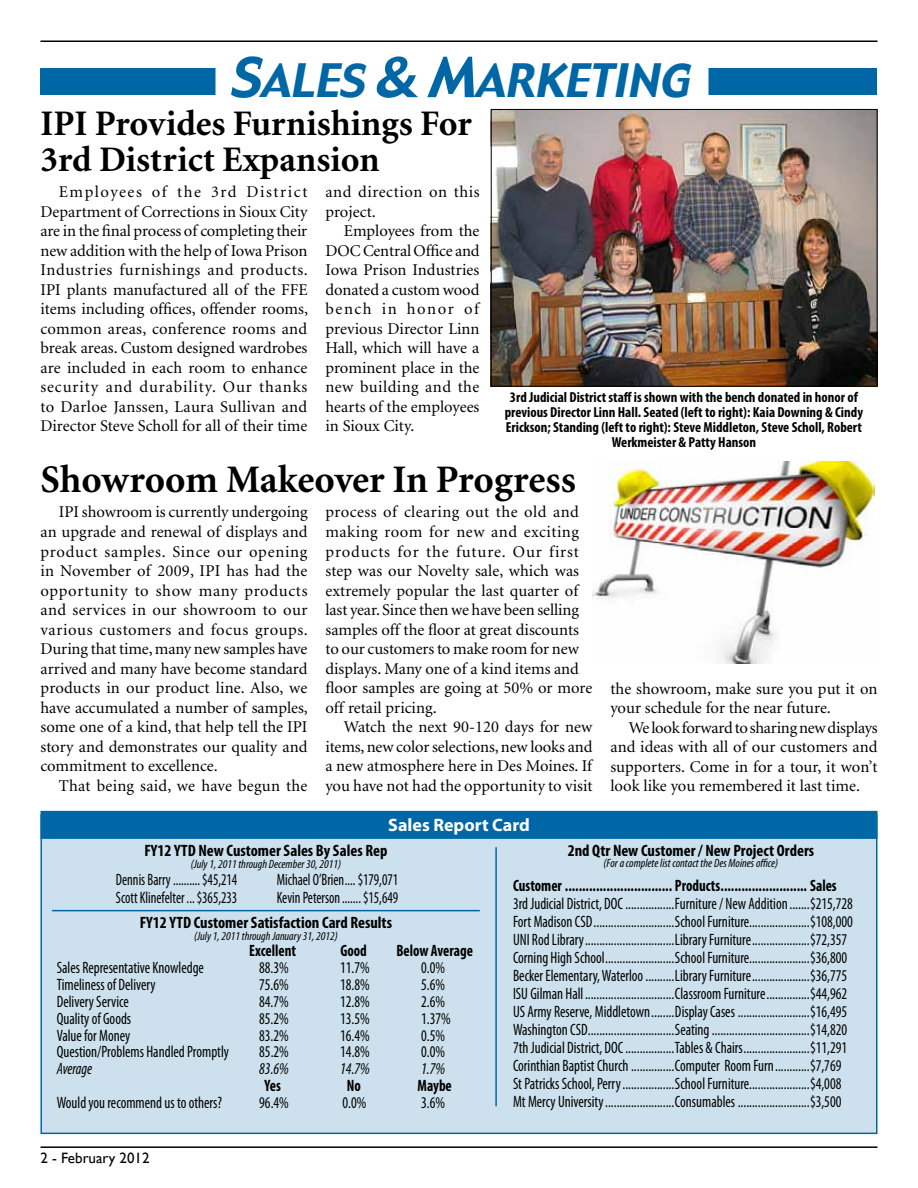
<style>
.page{position:relative;width:918px;height:1188px;background:#fff}
.page>*{position:absolute;margin:0;border:0;box-sizing:border-box;transform-origin:0 0}
.t1{font:italic 45px "Gadget";color:#0067a6}
.t2{font:700 39px "Minion";letter-spacing:-.005em;color:#000}
.t3{font:700 36px/36px "Minion";color:#000}
.t4{font:700 18px "Myriad";color:#fff}
.t5{font:16.5px/19.5px "Minion";color:#000;text-align:justify}
.t6{font:condensed 16.5px/18px "Myriad Pro";color:#000;scale:.9 1}
.t7{font:700 condensed 16.5px "Myriad Pro";color:#000;scale:.9 1}
.t8{font:condensed 16.5px/18px "Myriad Pro";color:#000;scale:.85 1}
.t9{font:700 condensed 16.5px "Myriad Pro";color:#000}
.t10{font:16.5px/19.5px "Minion";letter-spacing:.03em;color:#000}
.t11{font:italic condensed 16.5px "Myriad Pro";color:#000;scale:.9 1}
.t12{font:15px "Gill Sans";color:#000}
.t13{font:700 condensed 14.55px/15px "Myriad Pro";color:#000;text-align:center}
.t14{font:italic condensed 12px "Myriad Pro";color:#000}
.s1{font-size:54px}
</style>
<div class="page">
<hr style="left:40px;top:1146px;width:838px;height:2px;background:#000">
<hr style="left:40px;top:40px;width:838px;height:2px;background:#000">
<img style="left:493px;top:111px;width:383px;height:274px">
<div style="left:491px;top:109px;width:387px;height:278px;border:1px solid #000"></div>
<img style="left:592px;top:461px;width:283px;height:203px">
<div style="left:40px;top:815px;width:838px;height:319px;background:#cce1ed;border:2px solid #0067a6"></div>
<div style="left:40px;top:811px;width:838px;height:28px;background:#0067a6;border:2px solid #0067a6"></div>
<hr style="left:495px;top:847px;width:2px;height:259px;background:#0067a6">
<hr style="left:52px;top:910px;width:428px;height:1px;background:#0067a6">
<div style="left:40px;top:68px;width:838px;height:27px;background:#0067a6"></div>
<div style="left:216px;top:66px;width:492px;height:30px;background:#fff"></div>
<h1 class="t1" style="left:229px;top:52px;width:472px"><span class="s1">S</span>ALES <span class="s1">&amp; M</span>ARKETING</h1>
<h3 class="t3" style="left:40px;top:107px;width:433px">IPI Provides Furnishings For<br>3rd District Expansion</h3>
<p class="t5" style="left:40px;top:183px;width:269px;text-indent:18px">Employees of the 3rd District Department of Corrections in Sioux City are in the final process of completing their new addition with the help of Iowa Prison Industries furnishings and products.<br>IPI plants manufactured all of the FFE items including offices, offender rooms, common areas, conference rooms and break areas. Custom designed wardrobes are included in each room to enhance security and durability. Our thanks to Darloe Janssen, Laura Sullivan and Director Steve Scholl for all of their time</p>
<p class="t10" style="left:325px;top:183px;width:156px">and direction on this project.</p>
<p class="t5" style="left:325px;top:222px;width:156px;text-indent:18px">Employees from the DOC Central Office and Iowa Prison Industries donated a custom wood bench in honor of previous Director Linn Hall, which will have a prominent place in the new building and the hearts of the employees in Sioux City.</p>
<p class="t13" style="left:505px;top:390px;width:360px">3rd Judicial District staff is shown with the bench donated in honor of previous Director Linn Hall. Seated (left to right): Kaia Downing &amp; Cindy Erickson; Standing (left to right): Steve Middleton, Steve Scholl, Robert Werkmeister &amp; Patty Hanson</p>
<h2 class="t2" style="left:40px;top:459px;width:537px">Showroom Makeover In Progress</h2>
<p class="t5" style="left:40px;top:503px;width:269px;text-indent:18px">IPI showroom is currently undergoing an upgrade and renewal of displays and product samples. Since our opening in November of 2009, IPI has had the opportunity to show many products and services in our showroom to our various customers and focus groups.<br>During that time, many new samples have arrived and many have become standard products in our product line. Also, we have accumulated a number of samples, some one of a kind, that help tell the IPI story and demonstrates our quality and commitment to excellence.</p>
<p class="t5" style="left:59px;top:776px;width:250px">That being said, we have begun the</p>
<p class="t5" style="left:326px;top:503px;width:268px;text-align:left">process of clearing out the old and making room for new and exciting products for the future. Our first step was our Novelty sale, which was extremely popular the last quarter of last year. Since then we have been selling samples off the floor at great discounts to our customers to make room for new displays. Many one of a kind items and floor samples are going at 50% or more off retail pricing.</p>
<p class="t5" style="left:326px;top:718px;width:269px;text-indent:18px">Watch the next 90-120 days for new items, new color selections, new looks and a new atmosphere here in Des Moines. If you have not had the opportunity to visit</p>
<p class="t4" style="left:388px;top:816px;width:143px">Sales Report Card</p>
<p class="t5" style="left:611px;top:679px;width:269px">the showroom, make sure you put it on your schedule for the near future.</p>
<p class="t5" style="left:611px;top:718px;width:269px;text-indent:18px">We look forward to sharing new displays and ideas with all of our customers and supporters. Come in for a tour, it won’t look like you remembered it last time.</p>
<p class="t9" style="left:144px;top:840px;width:244px">FY12 YTD New Customer Sales By Sales Rep</p>
<p class="t14" style="left:191px;top:857px;width:152px">(July 1, 2011 through December 30, 2011)</p>
<p class="t8" style="left:116px;top:870px;width:144px">Dennis Barry ..........$45,214<br>Scott Klinefelter ...$365,233</p>
<p class="t8" style="left:277px;top:870px;width:144px">Michael O’Brien....$179,071<br>Kevin Peterson .......$15,649</p>
<p class="t9" style="left:140px;top:913px;width:254px">FY12 YTD Customer Satisfaction Card Results</p>
<p class="t14" style="left:194px;top:929px;width:145px">(July 1, 2011 through January 31, 2012)</p>
<p class="t7" style="left:249px;top:940px;width:54px">Excellent</p>
<p class="t7" style="left:340px;top:940px;width:31px">Good</p>
<p class="t7" style="left:396px;top:940px;width:86px">Below Average</p>
<p class="t6" style="left:57px;top:958px;width:165px">Sales Representative Knowledge</p>
<p class="t6" style="left:259px;top:958px;width:34px">88.3%</p>
<p class="t6" style="left:340px;top:958px;width:34px">11.7%</p>
<p class="t6" style="left:421px;top:958px;width:28px">0.0%</p>
<p class="t6" style="left:57px;top:975px;width:111px">Timeliness of Delivery</p>
<p class="t6" style="left:259px;top:975px;width:34px">75.6%</p>
<p class="t6" style="left:340px;top:975px;width:34px">18.8%</p>
<p class="t6" style="left:421px;top:975px;width:28px">5.6%</p>
<p class="t6" style="left:57px;top:992px;width:82px">Delivery Service</p>
<p class="t6" style="left:259px;top:992px;width:34px">84.7%</p>
<p class="t6" style="left:340px;top:992px;width:34px">12.8%</p>
<p class="t6" style="left:421px;top:992px;width:28px">2.6%</p>
<p class="t6" style="left:57px;top:1009px;width:84px">Quality of Goods</p>
<p class="t6" style="left:259px;top:1009px;width:34px">85.2%</p>
<p class="t6" style="left:340px;top:1009px;width:34px">13.5%</p>
<p class="t6" style="left:421px;top:1009px;width:34px">1.37%</p>
<p class="t6" style="left:57px;top:1026px;width:83px">Value for Money</p>
<p class="t6" style="left:259px;top:1026px;width:34px">83.2%</p>
<p class="t6" style="left:340px;top:1026px;width:34px">16.4%</p>
<p class="t6" style="left:421px;top:1026px;width:28px">0.5%</p>
<p class="t6" style="left:57px;top:1043px;width:193px">Question/Problems Handled Promptly</p>
<p class="t6" style="left:259px;top:1043px;width:34px">85.2%</p>
<p class="t6" style="left:340px;top:1043px;width:34px">14.8%</p>
<p class="t6" style="left:421px;top:1043px;width:28px">0.0%</p>
<p class="t11" style="left:57px;top:1059px;width:41px">Average</p>
<p class="t11" style="left:259px;top:1059px;width:34px">83.6%</p>
<p class="t11" style="left:340px;top:1059px;width:34px">14.7%</p>
<p class="t11" style="left:421px;top:1059px;width:28px">1.7%</p>
<p class="t7" style="left:265px;top:1076px;width:20px">Yes</p>
<p class="t7" style="left:347px;top:1076px;width:17px">No</p>
<p class="t7" style="left:418px;top:1076px;width:40px">Maybe</p>
<p class="t6" style="left:57px;top:1094px;width:185px">Would you recommend us to others?</p>
<p class="t6" style="left:259px;top:1094px;width:34px">96.4%</p>
<p class="t6" style="left:343px;top:1094px;width:28px">0.0%</p>
<p class="t6" style="left:421px;top:1094px;width:28px">3.6%</p>
<p class="t12" style="left:40px;top:1149px;width:111px">2 - February 2012</p>
<p class="t9" style="left:568px;top:840px;width:248px">2nd Qtr New Customer / New Project Orders</p>
<p class="t14" style="left:604px;top:856px;width:176px">(For a complete list contact the Des Moines office)</p>
<p class="t7" style="left:513px;top:875px;width:361px">Customer ............................... Products......................... Sales</p>
<p class="t6" style="left:513px;top:894px;width:379px">3rd Judicial District, DOC .................Furniture / New Addition .......$215,728<br>Fort Madison CSD............................School Furniture.....................$108,000<br>UNI Rod Library...............................Library Furniture....................$72,357<br>Corning High School........................School Furniture.....................$36,800<br>Becker Elementary, Waterloo..........Library Furniture....................$36,775<br>ISU Gilman Hall...............................Classroom Furniture...............$44,962<br>US Army Reserve, Middletown........Display Cases .........................$16,495<br>Washington CSD..............................Seating..................................$14,820<br>7th Judicial District, DOC.................Tables &amp; Chairs.......................$11,291<br>Corinthian Baptist Church ...............Computer Room Furn............$7,769<br>St Patricks School, Perry..................School Furniture.....................$4,008<br>Mt Mercy University........................Consumables .........................$3,500</p>
</div>
